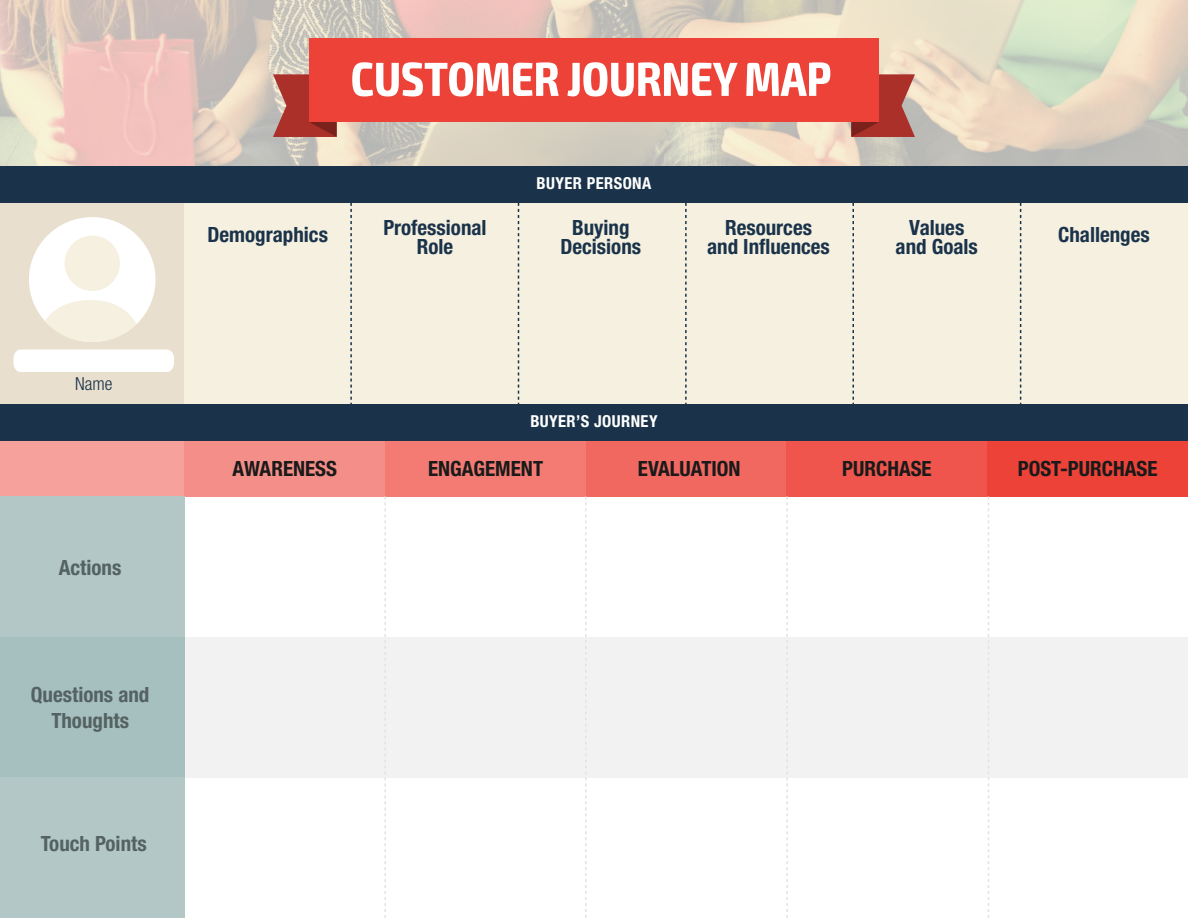
<style>
.page{position:relative;width:1188px;height:918px;background:#fff}
.page>*{position:absolute;margin:0;border:0;box-sizing:border-box;transform-origin:0 0}
.t1{font:700 condensed 21px/19.5px "Helvetica Neue LT Pro";color:#1a334a;text-align:center}
.t2{font:700 condensed 21px "Helvetica Neue LT Pro";color:#1a1a1a}
.t3{font:700 condensed 21px/25.2px "Helvetica Neue LT Pro";color:#556262;text-align:center}
.t4{font:300 condensed 18px "Helvetica Neue LT Pro";color:#1a334a}
.t5{font:700 condensed 16.5px "Helvetica Neue LT Pro";letter-spacing:.025em;color:#fff}
</style>
<div class="page">
<div style="left:0;top:203px;width:184px;height:203px;background:#e9dfce"></div>
<div style="left:0;top:441px;width:184px;height:55px;background:#f6a19c"></div>
<div style="left:0;top:637px;width:1188px;height:140px;background:#f2f2f2"></div>
<div style="left:184px;top:203px;width:1004px;height:203px;background:#f5f0e0"></div>
<div style="left:184px;top:441px;width:201px;height:55px;background:#f48e88"></div>
<div style="left:385px;top:441px;width:201px;height:55px;background:#f37b74"></div>
<div style="left:586px;top:441px;width:201px;height:55px;background:#f16860"></div>
<div style="left:787px;top:441px;width:200px;height:55px;background:#ef554c"></div>
<div style="left:987px;top:441px;width:201px;height:55px;background:#ed4238"></div>
<img style="left:0;top:0;width:1188px;height:167px">
<div style="left:309px;top:39px;width:570px;height:83px;background:#ed4238"></div>
<svg style="left:352px;top:62px;width:207px;height:35px"></svg>
<svg style="left:567px;top:62px;width:171px;height:35px"></svg>
<svg style="left:746px;top:62px;width:84px;height:34px"></svg>
<svg style="left:273px;top:74px;width:64px;height:63px"></svg>
<svg style="left:851px;top:74px;width:64px;height:63px"></svg>
<div style="left:0;top:167px;width:1188px;height:36px;background:#1a334a"></div>
<div style="left:0;top:405px;width:1188px;height:36px;background:#1a334a"></div>
<div style="left:29px;top:217px;width:127px;height:125px;background:#fff;border-radius:50%"></div>
<div style="left:65px;top:236px;width:55px;height:55px;background:#f5f0e0;border-radius:50%"></div>
<svg style="left:45px;top:300px;width:91px;height:42px"></svg>
<div style="left:14px;top:350px;width:160px;height:22px;background:#fff"></div>
<svg style="left:350px;top:203px;width:2px;height:202px"></svg>
<svg style="left:518px;top:203px;width:1px;height:202px"></svg>
<svg style="left:685px;top:203px;width:2px;height:202px"></svg>
<svg style="left:853px;top:203px;width:1px;height:202px"></svg>
<svg style="left:1020px;top:203px;width:1px;height:202px"></svg>
<svg style="left:384px;top:496px;width:2px;height:422px"></svg>
<svg style="left:585px;top:496px;width:2px;height:422px"></svg>
<svg style="left:786px;top:496px;width:2px;height:422px"></svg>
<svg style="left:988px;top:496px;width:1px;height:422px"></svg>
<div style="left:0;top:496px;width:184px;height:141px;background:#b3c7c7"></div>
<div style="left:0;top:637px;width:184px;height:140px;background:#a6bfbf"></div>
<div style="left:0;top:777px;width:184px;height:141px;background:#b3c7c7"></div>
<p class="t4" style="left:75px;top:373px;width:39px">Name</p>
<p class="t3" style="left:59px;top:555px;width:64px">Actions</p>
<p class="t3" style="left:31px;top:682px;width:120px">Questions and<br>Thoughts</p>
<p class="t3" style="left:41px;top:831px;width:107px">Touch Points</p>
<p class="t1" style="left:208px;top:224px;width:122px">Demographics</p>
<p class="t5" style="left:537px;top:173px;width:116px">BUYER PERSONA</p>
<p class="t1" style="left:383px;top:217px;width:105px">Professional<br>Role</p>
<p class="t1" style="left:560px;top:217px;width:82px">Buying<br>Decisions</p>
<p class="t1" style="left:707px;top:217px;width:124px">Resources and Influences</p>
<p class="t1" style="left:896px;top:217px;width:84px">Values and Goals</p>
<p class="t1" style="left:1058px;top:225px;width:93px">Challenges</p>
<p class="t5" style="left:530px;top:412px;width:129px">BUYER’S JOURNEY</p>
<p class="t2" style="left:233px;top:456px;width:106px">AWARENESS</p>
<p class="t2" style="left:428px;top:456px;width:117px">ENGAGEMENT</p>
<p class="t2" style="left:638px;top:456px;width:104px">EVALUATION</p>
<p class="t2" style="left:842px;top:456px;width:91px">PURCHASE</p>
<p class="t2" style="left:1018px;top:456px;width:141px">POST-PURCHASE</p>
</div>
